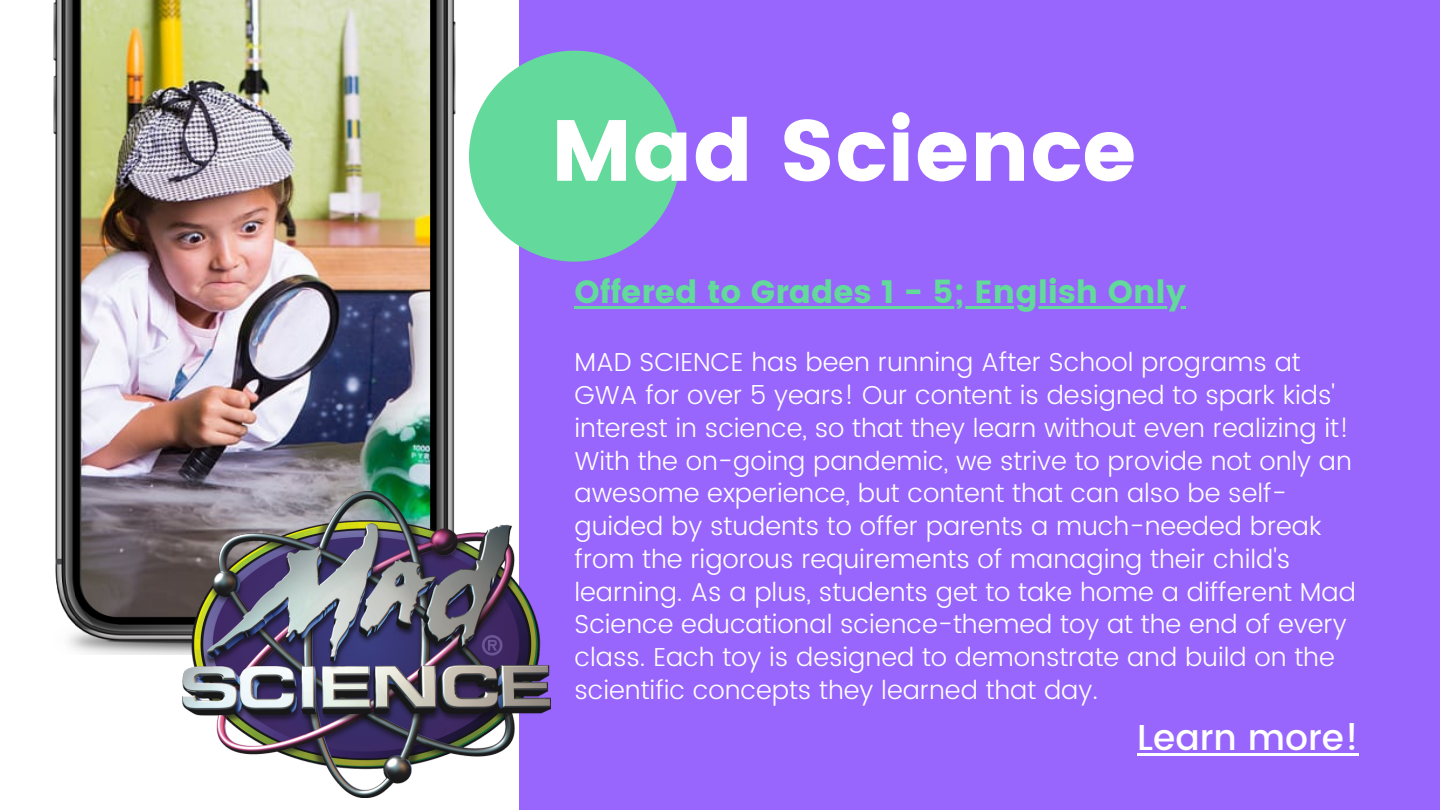
<style>
.page{position:relative;width:1440px;height:810px;background:#fff}
.page>*{position:absolute;margin:0;border:0;box-sizing:border-box;transform-origin:0 0}
.t1{font:86.5px "Poppins";color:#fff}
.t2{font:500 36px "Poppins";color:#fff}
.t3{font:32px "Poppins";color:#63d99b}
.t4{font:300 26px/32.8px "Poppins";color:#fff}
</style>
<div class="page">
<img style="left:54px;top:0;width:402px;height:655px">
<img style="left:81px;top:0;width:349px;height:617px">
<div style="left:519px;top:0;width:921px;height:810px;background:#9866fd"></div>
<svg style="left:469px;top:51px;width:211px;height:211px"></svg>
<hr style="left:574px;top:306px;width:612px;height:3px;background:#63d99b">
<img style="left:182px;top:491px;width:369px;height:307px">
<hr style="left:1137px;top:753px;width:222px;height:3px;background:#fff">
<h1 class="t1" style="left:551px;top:100px;width:587px">Mad Science</h1>
<p class="t3" style="left:574px;top:274px;width:613px">Offered to Grades 1 - 5; English Only</p>
<p class="t4" style="left:574px;top:346px;width:783px">MAD SCIENCE has been running After School programs at GWA for over 5 years! Our content is designed to spark kids' interest in science, so that they learn without even realizing it!<br>With the on-going pandemic, we strive to provide not only an awesome experience, but content that can also be self&shy;guided by students to offer parents a much-needed break from the rigorous requirements of managing their child's learning. As a plus, students get to take home a different Mad Science educational science-themed toy at the end of every class. Each toy is designed to demonstrate and build on the scientific concepts they learned that day.</p>
<h2 class="t2" style="left:1137px;top:717px;width:223px">Learn more!</h2>
</div>
